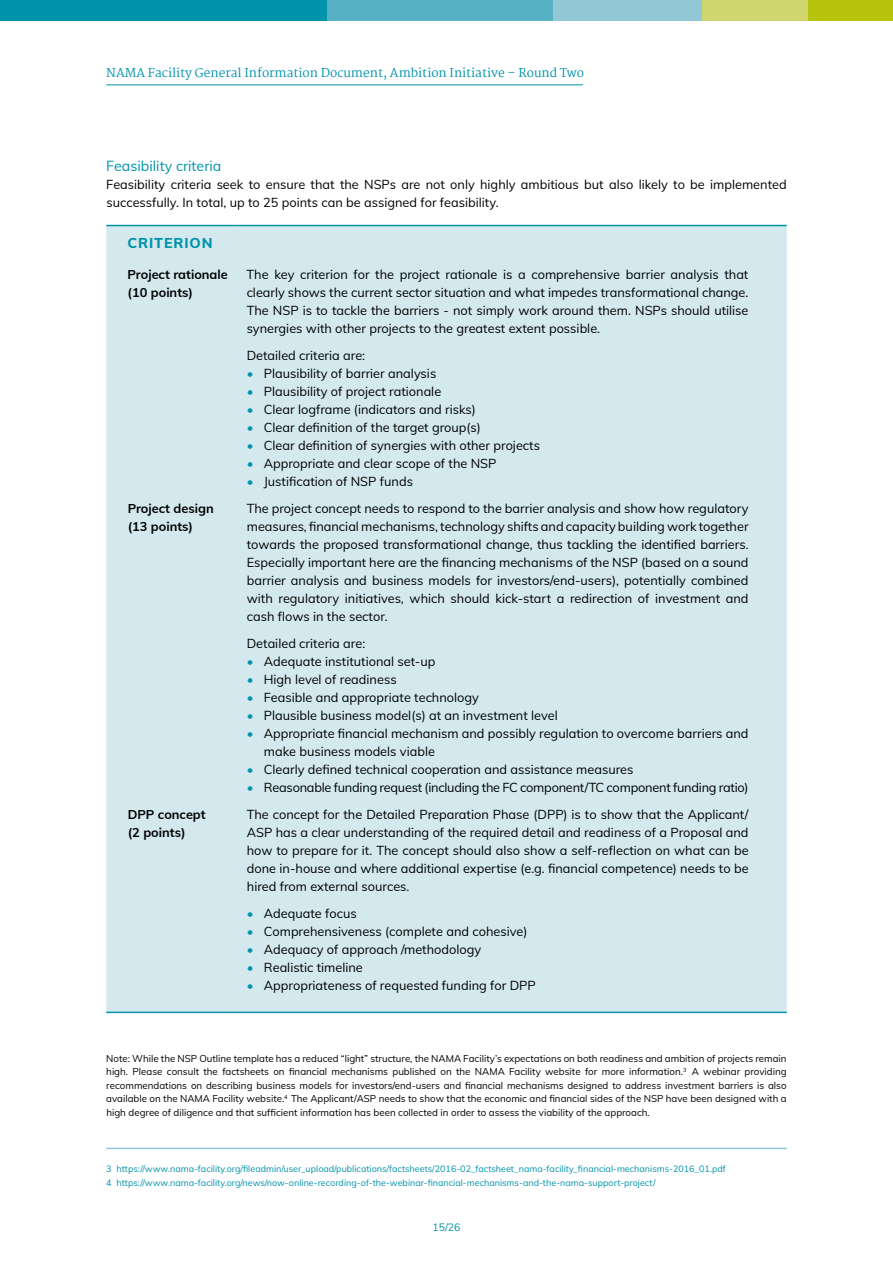
<style>
.page{position:relative;width:893px;height:1263px;background:#fff}
.page>*{position:absolute;margin:0;border:0;box-sizing:border-box;transform-origin:0 0}
.t1{font:14.25px "Muli";color:#0094ac}
.t2{font:800 14.25px "Muli";letter-spacing:.06em;color:#0094ac}
.t3{font:12.75px/18px "Muli";color:#000;text-align:justify}
.t4{font:12.75px "Muli";letter-spacing:-.02em;color:#000}
.t5{font:700 12.75px/18px "Muli";color:#000}
.t6{font:12px "Martel";color:#0094ac}
.t7{font:10.5px "Muli";color:#0094ac}
.t8{font:9.75px/13.5px "Muli";color:#000;text-align:justify}
.t9{font:9px/14.7px "Muli";color:#0094ac}
.s1{color:#0094ac}
</style>
<div class="page">
<div style="left:790px;top:0;width:103px;height:20px;background:#b6c40d"></div>
<div style="left:702px;top:0;width:106px;height:20px;background:#d0d56f"></div>
<div style="left:553px;top:0;width:149px;height:20px;background:#92c7d5"></div>
<div style="left:327px;top:0;width:226px;height:20px;background:#56b1c4"></div>
<div style="left:0;top:0;width:327px;height:20px;background:#0094ac"></div>
<hr style="left:106px;top:84px;width:477px;height:1px;background:#0094ac">
<div style="left:106px;top:226px;width:681px;height:786px;background:#d3e9ee"></div>
<hr style="left:106px;top:225px;width:132px;height:1px;background:#0094ac">
<hr style="left:238px;top:225px;width:549px;height:1px;background:#0094ac">
<hr style="left:106px;top:1012px;width:132px;height:1px;background:#0094ac">
<hr style="left:238px;top:1012px;width:549px;height:1px;background:#0094ac">
<hr style="left:106px;top:1148px;width:681px;height:1px;background:#92c7d5">
<p class="t6" style="left:106px;top:65px;width:479px">NAMA Facility General Information Document, Ambition Initiative – Round Two</p>
<p class="t1" style="left:106px;top:155px;width:117px">Feasibility criteria</p>
<p class="t3" style="left:106px;top:175px;width:682px">Feasibility criteria seek to ensure that the NSPs are not only highly ambitious but also likely to be implemented successfully. In total, up to 25 points can be assigned for feasibility.</p>
<p class="t2" style="left:128px;top:233px;width:86px">CRITERION</p>
<p class="t5" style="left:128px;top:265px;width:102px">Project rationale (10 points)</p>
<p class="t3" style="left:247px;top:265px;width:503px">The key criterion for the project rationale is a comprehensive barrier analysis that clearly shows the current sector situation and what impedes transformational change.<br>The NSP is to tackle the barriers - not simply work around them. NSPs should utilise synergies with other projects to the greatest extent possible.</p>
<p class="t3" style="left:247px;top:346px;width:120px">Detailed criteria are:</p>
<p class="t3" style="left:247px;top:364px;width:191px"><span class="s1">•</span> Plausibility of barrier analysis</p>
<p class="t3" style="left:247px;top:382px;width:196px"><span class="s1">•</span> Plausibility of project rationale</p>
<p class="t3" style="left:247px;top:400px;width:231px"><span class="s1">•</span> Clear logframe (indicators and risks)</p>
<p class="t3" style="left:247px;top:418px;width:236px"><span class="s1">•</span> Clear definition of the target group(s)</p>
<p class="t3" style="left:247px;top:436px;width:295px"><span class="s1">•</span> Clear definition of synergies with other projects</p>
<p class="t3" style="left:247px;top:454px;width:251px"><span class="s1">•</span> Appropriate and clear scope of the NSP</p>
<p class="t3" style="left:247px;top:472px;width:168px"><span class="s1">•</span> Justification of NSP funds</p>
<p class="t5" style="left:128px;top:499px;width:88px">Project design (13 points)</p>
<p class="t3" style="left:247px;top:499px;width:503px">The project concept needs to respond to the barrier analysis and show how regulatory measures, financial mechanisms, technology shifts and capacity building work together towards the proposed transformational change, thus tackling the identified barriers.<br>Especially important here are the financing mechanisms of the NSP (based on a sound barrier analysis and business models for investors/end-users), potentially combined with regulatory initiatives, which should kick-start a redirection of investment and cash flows in the sector.</p>
<p class="t3" style="left:247px;top:634px;width:120px">Detailed criteria are:</p>
<p class="t3" style="left:247px;top:652px;width:190px"><span class="s1">•</span> Adequate institutional set-up</p>
<p class="t3" style="left:247px;top:670px;width:151px"><span class="s1">•</span> High level of readiness</p>
<p class="t3" style="left:247px;top:688px;width:234px"><span class="s1">•</span> Feasible and appropriate technology</p>
<p class="t3" style="left:247px;top:706px;width:312px"><span class="s1">•</span> Plausible business model(s) at an investment level</p>
<p class="t3" style="left:264px;top:724px;width:486px;text-indent:-17px"><span class="s1">•</span> Appropriate financial mechanism and possibly regulation to overcome barriers and make business models viable</p>
<p class="t3" style="left:247px;top:760px;width:388px"><span class="s1">•</span> Clearly defined technical cooperation and assistance measures</p>
<p class="t4" style="left:247px;top:778px;width:503px"><span class="s1">•</span> Reasonable funding request (including the FC component/TC component funding ratio)</p>
<p class="t5" style="left:128px;top:805px;width:79px">DPP concept (2 points)</p>
<p class="t3" style="left:247px;top:805px;width:503px">The concept for the Detailed Preparation Phase (DPP) is to show that the Applicant/ ASP has a clear understanding of the required detail and readiness of a Proposal and how to prepare for it. The concept should also show a self-reflection on what can be done in-house and where additional expertise (e.g. financial competence) needs to be hired from external sources.</p>
<p class="t3" style="left:247px;top:904px;width:111px"><span class="s1">•</span> Adequate focus</p>
<p class="t3" style="left:247px;top:922px;width:282px"><span class="s1">•</span> Comprehensiveness (complete and cohesive)</p>
<p class="t3" style="left:247px;top:940px;width:236px"><span class="s1">•</span> Adequacy of approach /methodology</p>
<p class="t3" style="left:247px;top:958px;width:117px"><span class="s1">•</span> Realistic timeline</p>
<p class="t3" style="left:247px;top:976px;width:290px"><span class="s1">•</span> Appropriateness of requested funding for DPP</p>
<p class="t8" style="left:106px;top:1051px;width:682px">Note: While the NSP Outline template has a reduced “light” structure, the NAMA Facility’s expectations on both readiness and ambition of projects remain high. Please consult the factsheets on financial mechanisms published on the NAMA Facility website for more information.<sup>3</sup> A webinar providing recommendations on describing business models for investors/end-users and financial mechanisms designed to address investment barriers is also available on the NAMA Facility website.<sup>4</sup> The Applicant/ASP needs to show that the economic and financial sides of the NSP have been designed with a high degree of diligence and that sufficient information has been collected in order to assess the viability of the approach.</p>
<p class="t9" style="left:106px;top:1161px;width:621px">3 https://www.nama-facility.org/fileadmin/user_upload/publications/factsheets/2016-02_factsheet_nama-facility_financial-mechanisms-2016_01.pdf<br>4 https://www.nama-facility.org/news/now-online-recording-of-the-webinar-financial-mechanisms-and-the-nama-support-project/</p>
<p class="t7" style="left:432px;top:1219px;width:30px">15/26</p>
</div>
